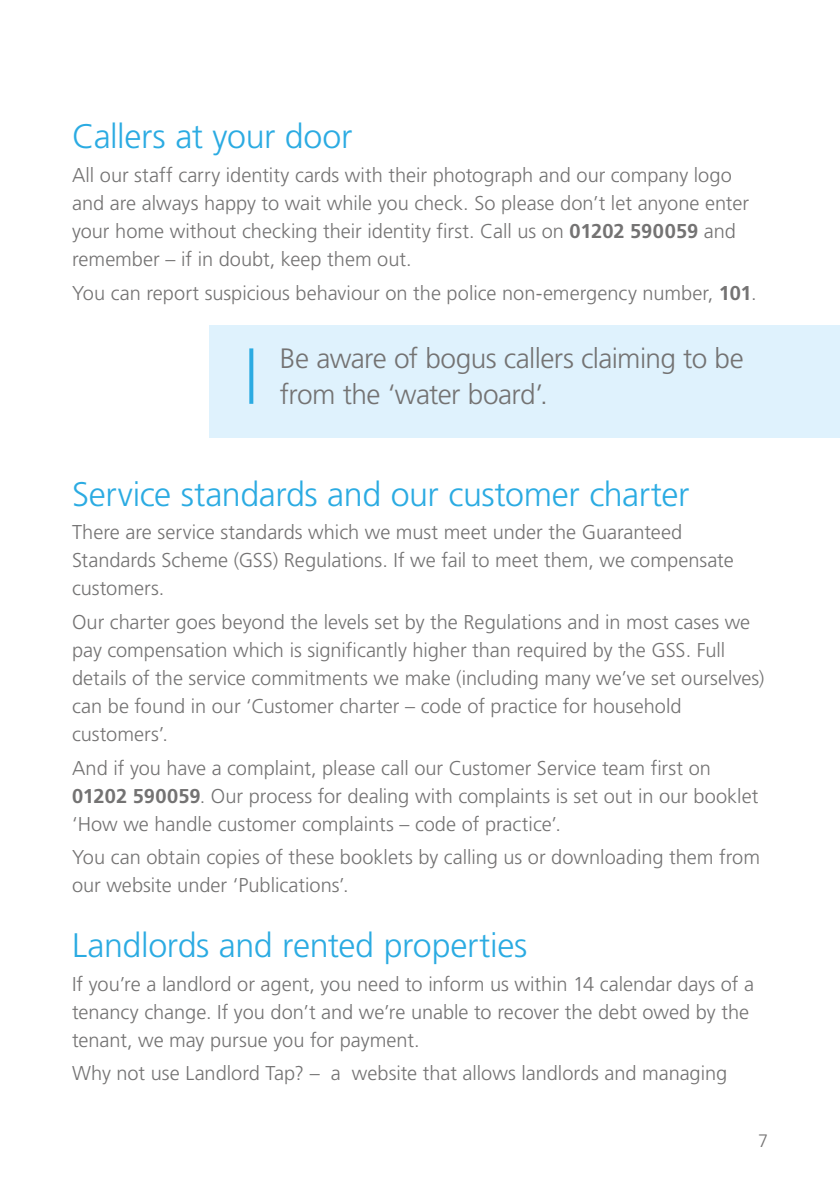
<style>
.page{position:relative;width:840px;height:1191px;background:#fff}
.page>*{position:absolute;margin:0;border:0;box-sizing:border-box;transform-origin:0 0}
.t1{font:300 34px "Frutiger";letter-spacing:-.01em;color:#2babe2}
.t2{font:300 28px/36px "Frutiger";letter-spacing:-.025em;color:#747373}
.t3{font:300 20px/28px "Frutiger";color:#747373}
.t4{font:300 18px "Frutiger";color:#747373}
.s1{font-weight:700}
</style>
<div class="page">
<div style="left:209px;top:325px;width:630px;height:112px;background:#dff2fd"></div>
<svg style="left:249px;top:348px;width:4px;height:56px"></svg>
<h1 class="t1" style="left:72px;top:117px;width:282px">Callers at your door</h1>
<p class="t3" style="left:72px;top:161px;width:678px">All our staff carry identity cards with their photograph and our company logo and are always happy to wait while you check. So please don’t let anyone enter your home without checking their identity first. Call us on <span class="s1">01202 590059</span> and remember – if in doubt, keep them out.</p>
<p class="t3" style="left:72px;top:279px;width:685px">You can report suspicious behaviour on the police non-emergency number, <span class="s1">101</span>.</p>
<h2 class="t2" style="left:280px;top:340px;width:465px">Be aware of bogus callers claiming to be from the ‘water board’.</h2>
<h1 class="t1" style="left:72px;top:474px;width:618px">Service standards and our customer charter</h1>
<p class="t3" style="left:72px;top:518px;width:662px">There are service standards which we must meet under the Guaranteed<br>Standards Scheme (GSS) Regulations. If we fail to meet them, we compensate customers.</p>
<p class="t3" style="left:72px;top:608px;width:693px">Our charter goes beyond the levels set by the Regulations and in most cases we pay compensation which is significantly higher than required by the GSS. Full details of the service commitments we make (including many we’ve set ourselves) can be found in our ‘Customer charter – code of practice for household customers’.</p>
<p class="t3" style="left:72px;top:753px;width:687px">And if you have a complaint, please call our Customer Service team first on<br><span class="s1">01202 590059</span>. Our process for dealing with complaints is set out in our booklet ‘How we handle customer complaints – code of practice’.</p>
<p class="t3" style="left:72px;top:843px;width:689px">You can obtain copies of these booklets by calling us or downloading them from our website under ‘Publications’.</p>
<h1 class="t1" style="left:72px;top:926px;width:456px">Landlords and rented properties</h1>
<p class="t3" style="left:72px;top:970px;width:683px">If you’re a landlord or agent, you need to inform us within 14 calendar days of a tenancy change. If you don’t and we’re unable to recover the debt owed by the tenant, we may pursue you for payment.</p>
<p class="t3" style="left:72px;top:1058px;width:656px">Why not use Landlord Tap? – a website that allows landlords and managing</p>
<p class="t4" style="left:757px;top:1130px;width:12px">7</p>
</div>
